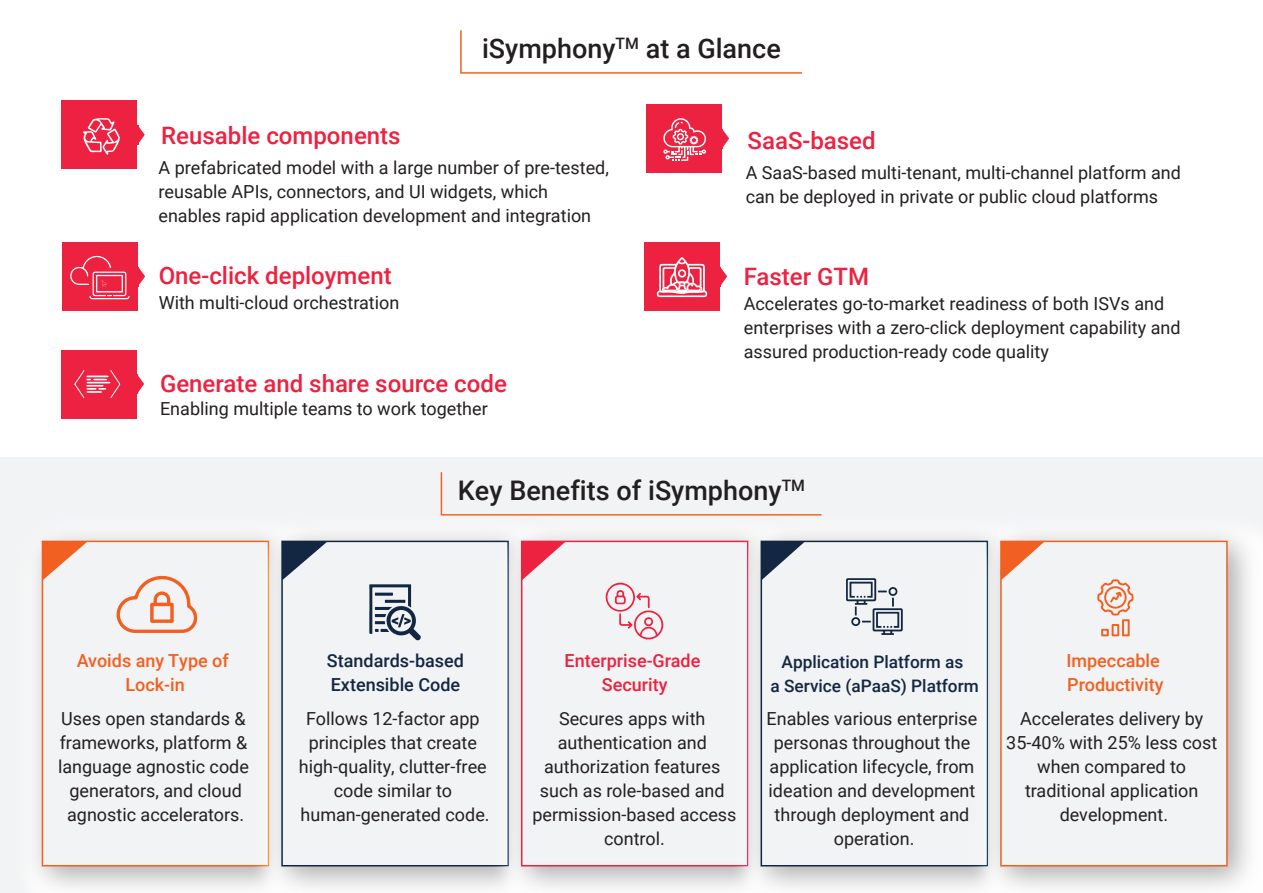
<style>
.page{position:relative;width:1263px;height:893px;background:#fff}
.page>*{position:absolute;margin:0;border:0;box-sizing:border-box;transform-origin:0 0}
.t1{font:500 27px "Roboto";color:#231f20}
.t2{font:500 24px "Roboto";color:#ed2140}
.t3{font:18px/24px "Roboto";color:#231f20;text-align:center}
.t4{font:500 18px/24px "Roboto";color:#f26021;text-align:center}
.t5{font:500 18px/24px "Roboto";color:#142742}
.t6{font:500 18px/24px "Roboto";color:#ed2140;text-align:center}
.t7{font:500 17.25px/24px "Roboto";color:#142742;text-align:center}
</style>
<div class="page">
<svg style="left:460px;top:30px;width:343px;height:44px"></svg>
<div style="left:62px;top:100px;width:75px;height:69px;background:#ed2140"></div>
<svg style="left:137px;top:125px;width:8px;height:20px"></svg>
<div style="left:646px;top:104px;width:76px;height:69px;background:#ed2140"></div>
<svg style="left:722px;top:129px;width:7px;height:20px"></svg>
<svg style="left:83px;top:118px;width:37px;height:37px"></svg>
<svg style="left:663px;top:118px;width:44px;height:43px"></svg>
<div style="left:62px;top:242px;width:76px;height:69px;background:#ed2140"></div>
<svg style="left:138px;top:266px;width:7px;height:21px"></svg>
<svg style="left:70px;top:256px;width:60px;height:43px"></svg>
<div style="left:644px;top:242px;width:76px;height:69px;background:#ed2140"></div>
<svg style="left:720px;top:266px;width:7px;height:21px"></svg>
<svg style="left:656px;top:257px;width:51px;height:40px"></svg>
<div style="left:0;top:457px;width:1263px;height:436px;background:#f2f3f4"></div>
<svg style="left:440px;top:472px;width:3px;height:32px"></svg>
<img style="left:40px;top:539px;width:205px;height:344px">
<div style="left:42px;top:541px;width:227px;height:325px;background:#f2f3f4;border:2px solid #f26021"></div>
<img style="left:253px;top:512px;width:231px;height:381px">
<div style="left:281px;top:541px;width:228px;height:325px;background:#f2f3f4;border:2px solid #142742"></div>
<img style="left:492px;top:514px;width:232px;height:379px">
<div style="left:521px;top:541px;width:227px;height:325px;background:#f2f3f4;border:2px solid #ed2140"></div>
<img style="left:732px;top:514px;width:231px;height:379px">
<div style="left:760px;top:541px;width:228px;height:325px;background:#f2f3f4;border:2px solid #142742"></div>
<img style="left:972px;top:539px;width:291px;height:354px">
<div style="left:1000px;top:541px;width:228px;height:325px;background:#f2f3f4;border:2px solid #f26021"></div>
<svg style="left:42px;top:541px;width:46px;height:39px"></svg>
<svg style="left:282px;top:541px;width:46px;height:39px"></svg>
<svg style="left:522px;top:541px;width:44px;height:39px"></svg>
<svg style="left:761px;top:541px;width:44px;height:39px"></svg>
<svg style="left:1001px;top:541px;width:44px;height:39px"></svg>
<svg style="left:369px;top:584px;width:52px;height:57px"></svg>
<svg style="left:605px;top:583px;width:59px;height:56px"></svg>
<svg style="left:846px;top:578px;width:57px;height:57px"></svg>
<svg style="left:1097px;top:579px;width:36px;height:57px"></svg>
<svg style="left:117px;top:575px;width:80px;height:58px"></svg>
<div style="left:61px;top:350px;width:76px;height:68px;background:#ed2140"></div>
<svg style="left:137px;top:374px;width:7px;height:20px"></svg>
<svg style="left:74px;top:370px;width:46px;height:28px"></svg>
<h1 class="t1" style="left:482px;top:30px;width:300px">iSymphony<sup>TM</sup> at a Glance</h1>
<h2 class="t2" style="left:161px;top:118px;width:241px">Reusable components</h2>
<p class="t3" style="left:158px;top:155px;width:452px;text-align:left">A prefabricated model with a large number of pre-tested, reusable APIs, connectors, and UI widgets, which enables rapid application development and integration</p>
<h2 class="t2" style="left:747px;top:124px;width:130px">SaaS-based</h2>
<p class="t3" style="left:746px;top:160px;width:437px;text-align:left">A SaaS-based multi-tenant, multi-channel platform and can be deployed in private or public cloud platforms</p>
<h2 class="t2" style="left:159px;top:259px;width:235px">One-click deployment</h2>
<p class="t3" style="left:159px;top:289px;width:242px">With multi-cloud orchestration</p>
<p class="t3" style="left:744px;top:290px;width:438px;text-align:left">Accelerates go-to-market readiness of both ISVs and enterprises with a zero-click deployment capability and assured production-ready code quality</p>
<h2 class="t2" style="left:744px;top:260px;width:127px">Faster GTM</h2>
<h2 class="t2" style="left:160px;top:366px;width:348px">Generate and share source code</h2>
<p class="t3" style="left:160px;top:396px;width:329px">Enabling multiple teams to work together</p>
<h1 class="t1" style="left:458px;top:471px;width:349px">Key Benefits of iSymphony<sup>TM</sup></h1>
<p class="t4" style="left:77px;top:648px;width:154px">Avoids any Type of<br>Lock-in</p>
<p class="t3" style="left:58px;top:706px;width:192px">Uses open standards &amp; frameworks, platform &amp; language agnostic code generators, and cloud agnostic accelerators.</p>
<p class="t5" style="left:327px;top:648px;width:139px">Standards-based<br>Extensible Code</p>
<p class="t3" style="left:299px;top:706px;width:192px">Follows 12-factor app principles that create high-quality, clutter-free code similar to human-generated code.</p>
<p class="t6" style="left:564px;top:648px;width:137px">Enterprise-Grade<br>Security</p>
<p class="t3" style="left:532px;top:706px;width:206px">Secures apps with authentication and authorization features such as role-based and permission-based access control.</p>
<p class="t7" style="left:770px;top:649px;width:210px">Application Platform as<br>a Service (aPaaS) Platform</p>
<p class="t3" style="left:767px;top:706px;width:212px">Enables various enterprise personas throughout the application lifecycle, from ideation and development through deployment and operation.</p>
<p class="t4" style="left:1066px;top:648px;width:99px;text-align:left">Impeccable<br>Productivity</p>
<p class="t3" style="left:1006px;top:706px;width:212px">Accelerates delivery by<br>35-40% with 25% less cost when compared to traditional application development.</p>
</div>
